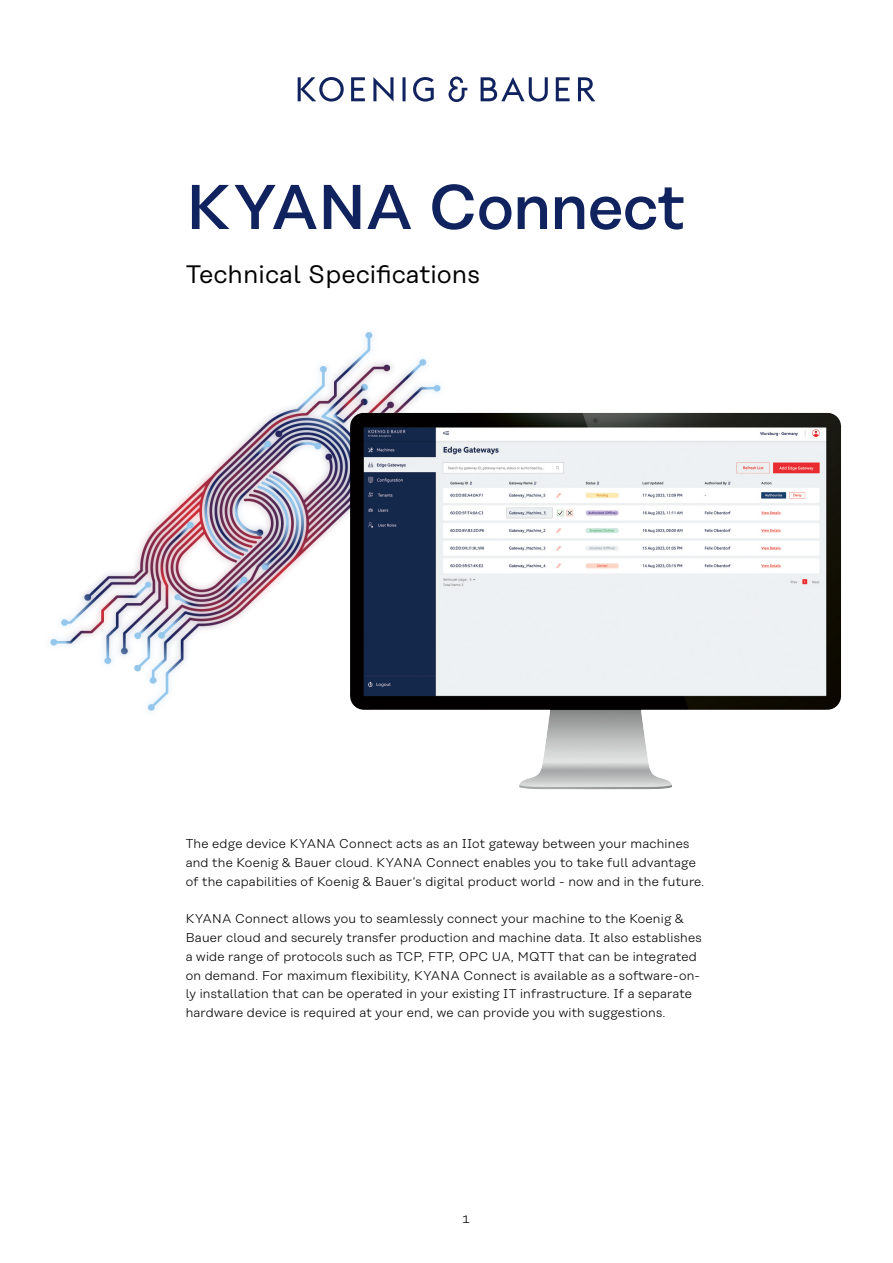
<style>
.page{position:relative;width:893px;height:1263px;background:#fff}
.page>*{position:absolute;margin:0;border:0;box-sizing:border-box;transform-origin:0 0}
.t1{font:500 63px "Koenig&Bauer H";letter-spacing:-.025em;color:#10235f}
.t2{font:25.2px "Koenig&Bauer T";color:#000}
.t3{font:300 12.75px/18.8px "Koenig&Bauer T";letter-spacing:.015em;color:#000}
</style>
<div class="page">
<img style="left:50px;top:331px;width:421px;height:380px">
<img style="left:350px;top:413px;width:473px;height:371px">
<svg style="left:298px;top:77px;width:297px;height:25px"></svg>
<h1 class="t1" style="left:186px;top:170px;width:501px">KYANA Connect</h1>
<h2 class="t2" style="left:186px;top:260px;width:296px">Technical Specifications</h2>
<p class="t3" style="left:186px;top:835px;width:520px">The edge device KYANA Connect acts as an IIot gateway between your machines and the Koenig &amp; Bauer cloud. KYANA Connect enables you to take full advantage of the capabilities of Koenig &amp; Bauer‘s digital product world - now and in the future.</p>
<p class="t3" style="left:186px;top:910px;width:517px">KYANA Connect allows you to seamlessly connect your machine to the Koenig &amp; Bauer cloud and securely transfer production and machine data. It also establishes a wide range of protocols such as TCP, FTP, OPC UA, MQTT that can be integrated on demand. For maximum flexibility, KYANA Connect is available as a software-on&shy;ly installation that can be operated in your existing IT infrastructure. If a separate hardware device is required at your end, we can provide you with suggestions.</p>
<p class="t3" style="left:462px;top:1209px;width:9px">1</p>
</div>
